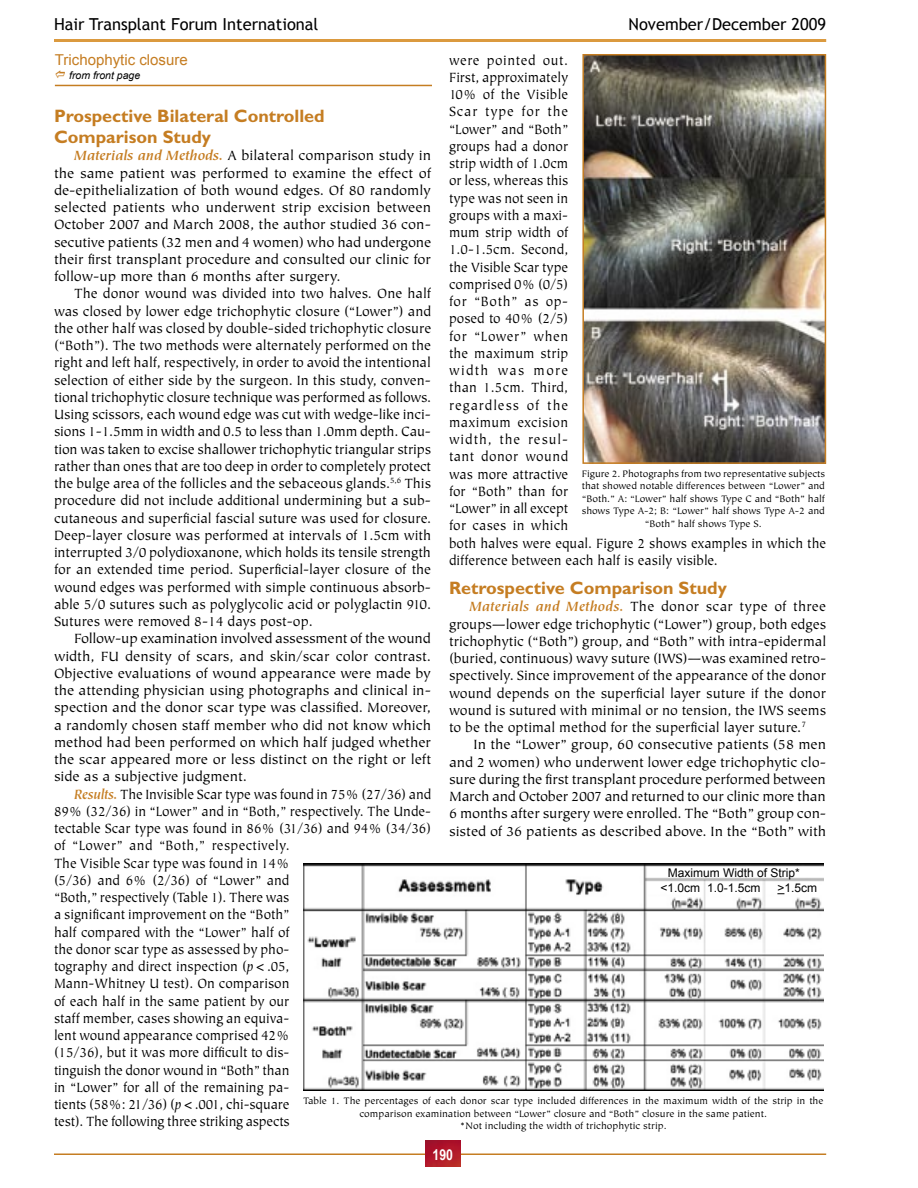
<style>
.page{position:relative;width:918px;height:1188px;background:#fff}
.page>*{position:absolute;margin:0;border:0;box-sizing:border-box;transform-origin:0 0}
.Subhead_1{font:700 18px/21.6px "Gill Sans";color:#c57d22}
.t1{font:16.5px "Trebuchet MS";color:#000}
.Body_text{font:15px/17.2px "Tiepolo";color:#000;text-align:justify}
.Body_text-2{font:15px/17.2px "Tiepolo";color:#000;scale:.93 1}
.Body_text-3{font:15px/17.2px "Tiepolo";color:#000;text-align:justify;scale:.96 1}
.t2{font:15px "Arial";color:#c57d22}
.t3{font:700 15px "Arial Narrow";color:#fff}
.Body_no_Indent{font:12px "Arial";color:#000}
.t4{font:10.5px/12.6px "Tiepolo";color:#000;text-align:center}
.t5{font:italic 10.5px "Arial";color:#000}
.s1{font-weight:700;font-style:italic;color:#c57d22}
.s2{font-style:italic}
</style>
<div class="page">
<hr style="left:54px;top:1154px;width:772px;height:1px;background:#c57d22">
<img style="left:425px;top:1140px;width:35px;height:26px">
<hr style="left:54px;top:39px;width:772px;height:3px;background:#db9a3f">
<hr style="left:55px;top:85px;width:377px;height:1px;background:#c57d22">
<img style="left:585px;top:57px;width:238px;height:404px">
<div style="left:582px;top:54px;width:244px;height:410px;border:2px solid #c57d22"></div>
<img style="left:303px;top:863px;width:520px;height:227px">
<p class="t1" style="left:54px;top:15px;width:266px">Hair Transplant Forum International</p>
<p class="t1" style="left:629px;top:15px;width:199px">November/December 2009</p>
<p class="t2" style="left:55px;top:50px;width:134px">Trichophytic closure</p>
<p class="t5" style="left:69px;top:69px;width:73px">from front page</p>
<p class="Subhead_1" style="left:54px;top:105px;width:272px">Prospective Bilateral Controlled<br>Comparison Study</p>
<p class="Body_text" style="left:54px;top:148px;width:379px;text-indent:20px"><span class="s1">Materials and Methods.</span> A bilateral comparison study in the same patient was performed to examine the effect of de-epithelialization of both wound edges. Of 80 randomly selected patients who underwent strip excision between October 2007 and March 2008, the author studied 36 con&shy;secutive patients (32 men and 4 women) who had undergone their first transplant procedure and consulted our clinic for follow-up more than 6 months after surgery.</p>
<p class="Body_text-3" style="left:54px;top:286px;width:395px;text-indent:20px">The donor wound was divided into two halves. One half was closed by lower edge trichophytic closure (“Lower”) and the other half was closed by double-sided trichophytic closure (“Both”). The two methods were alternately performed on the right and left half, respectively, in order to avoid the intentional selection of either side by the surgeon. In this study, conven&shy;tional trichophytic closure technique was performed as follows.<br>Using scissors, each wound edge was cut with wedge-like inci&shy;sions 1-1.5mm in width and 0.5 to less than 1.0mm depth. Cau&shy;tion was taken to excise shallower trichophytic triangular strips rather than ones that are too deep in order to completely protect the bulge area of the follicles and the sebaceous glands.<sup>5,6</sup> This procedure did not include additional undermining but a sub&shy;cutaneous and superficial fascial suture was used for closure.<br>Deep-layer closure was performed at intervals of 1.5cm with interrupted 3/0 polydioxanone, which holds its tensile strength for an extended time period. Superficial-layer closure of the wound edges was performed with simple continuous absorb&shy;able 5/0 sutures such as polyglycolic acid or polyglactin 910.<br>Sutures were removed 8-14 days post-op.</p>
<p class="Body_text" style="left:54px;top:631px;width:379px;text-indent:20px">Follow-up examination involved assessment of the wound width, FU density of scars, and skin/scar color contrast.<br>Objective evaluations of wound appearance were made by the attending physician using photographs and clinical in&shy;spection and the donor scar type was classified. Moreover, a randomly chosen staff member who did not know which method had been performed on which half judged whether the scar appeared more or less distinct on the right or left side as a subjective judgment.</p>
<p class="Body_text-2" style="left:54px;top:786px;width:407px;text-indent:20px"><span class="s1">Results.</span> The Invisible Scar type was found in 75% (27/36) and 89% (32/36) in “Lower” and in “Both,” respectively. The Unde&shy;tectable Scar type was found in 86% (31/36) and 94% (34/36) of “Lower” and “Both,” respectively.<br>The Visible Scar type was found in 14%<br>(5/36) and 6% (2/36) of “Lower” and<br>“Both,” respectively (Table 1). There was<br>a significant improvement on the “Both”<br>half compared with the “Lower” half of<br>the donor scar type as assessed by pho-<br>tography and direct inspection (<span class="s2">p</span>&lt;.05,<br>Mann-Whitney U test). On comparison<br>of each half in the same patient by our<br>staff member, cases showing an equiva-<br>lent wound appearance comprised 42%<br>(15/36), but it was more difficult to dis-<br>tinguish the donor wound in “Both” than<br>in “Lower” for all of the remaining pa-<br>tients (58%: 21/36) (<span class="s2">p</span>&lt;.001, chi-square<br>test). The following three striking aspects</p>
<p class="Body_text-2" style="left:449px;top:52px;width:407px">were pointed out.<br>First, approximately<br>10% of the Visible<br>Scar type for the<br>“Lower” and “Both”<br>groups had a donor<br>strip width of 1.0cm<br>or less, whereas this<br>type was not seen in<br>groups with a maxi-<br>mum strip width of<br>1.0-1.5cm. Second,<br>the Visible Scar type<br>comprised 0% (0/5)<br>for “Both” as op-<br>posed to 40% (2/5)<br>for “Lower” when<br>the maximum strip<br>width was more<br>than 1.5cm. Third,<br>regardless of the<br>maximum excision<br>width, the resul-<br>tant donor wound<br>was more attractive<br>for “Both” than for<br>“Lower” in all except<br>for cases in which<br>both halves were equal. Figure 2 shows examples in which the difference between each half is easily visible.</p>
<p class="Subhead_1" style="left:449px;top:577px;width:279px">Retrospective Comparison Study</p>
<p class="Body_text" style="left:449px;top:599px;width:379px;text-indent:20px"><span class="s1">Materials and Methods.</span> The donor scar type of three groups—lower edge trichophytic (“Lower”) group, both edges trichophytic (“Both”) group, and “Both” with intra-epidermal (buried, continuous) wavy suture (IWS)—was examined retro&shy;spectively. Since improvement of the appearance of the donor wound depends on the superficial layer suture if the donor wound is sutured with minimal or no tension, the IWS seems to be the optimal method for the superficial layer suture.<sup>7</sup></p>
<p class="Body_text" style="left:449px;top:737px;width:379px;text-indent:25px">In the “Lower” group, 60 consecutive patients (58 men and 2 women) who underwent lower edge trichophytic clo&shy;sure during the first transplant procedure performed between March and October 2007 and returned to our clinic more than 6 months after surgery were enrolled. The “Both” group con&shy;sisted of 36 patients as described above. In the “Both” with</p>
<p class="t4" style="left:582px;top:467px;width:245px">Figure 2. Photographs from two representative subjects that showed notable differences between “Lower” and “Both.” A: “Lower” half shows Type C and “Both” half shows Type A-2; B: “Lower” half shows Type A-2 and “Both” half shows Type S.</p>
<p class="Body_no_Indent" style="left:668px;top:865px;width:134px">Maximum Width of Strip*</p>
<p class="Body_no_Indent" style="left:660px;top:880px;width:41px">&lt;1.0cm</p>
<p class="Body_no_Indent" style="left:707px;top:880px;width:55px">1.0-1.5cm</p>
<p class="Body_no_Indent" style="left:777px;top:880px;width:41px">&gt;1.5cm</p>
<p class="t4" style="left:303px;top:1095px;width:522px">Table 1. The percentages of each donor scar type included differences in the maximum width of the strip in the comparison examination between “Lower” closure and “Both” closure in the same patient.</p>
<p class="t4" style="left:460px;top:1120px;width:208px">*Not including the width of trichophytic strip.</p>
<p class="t3" style="left:433px;top:1143px;width:22px">190</p>
</div>
